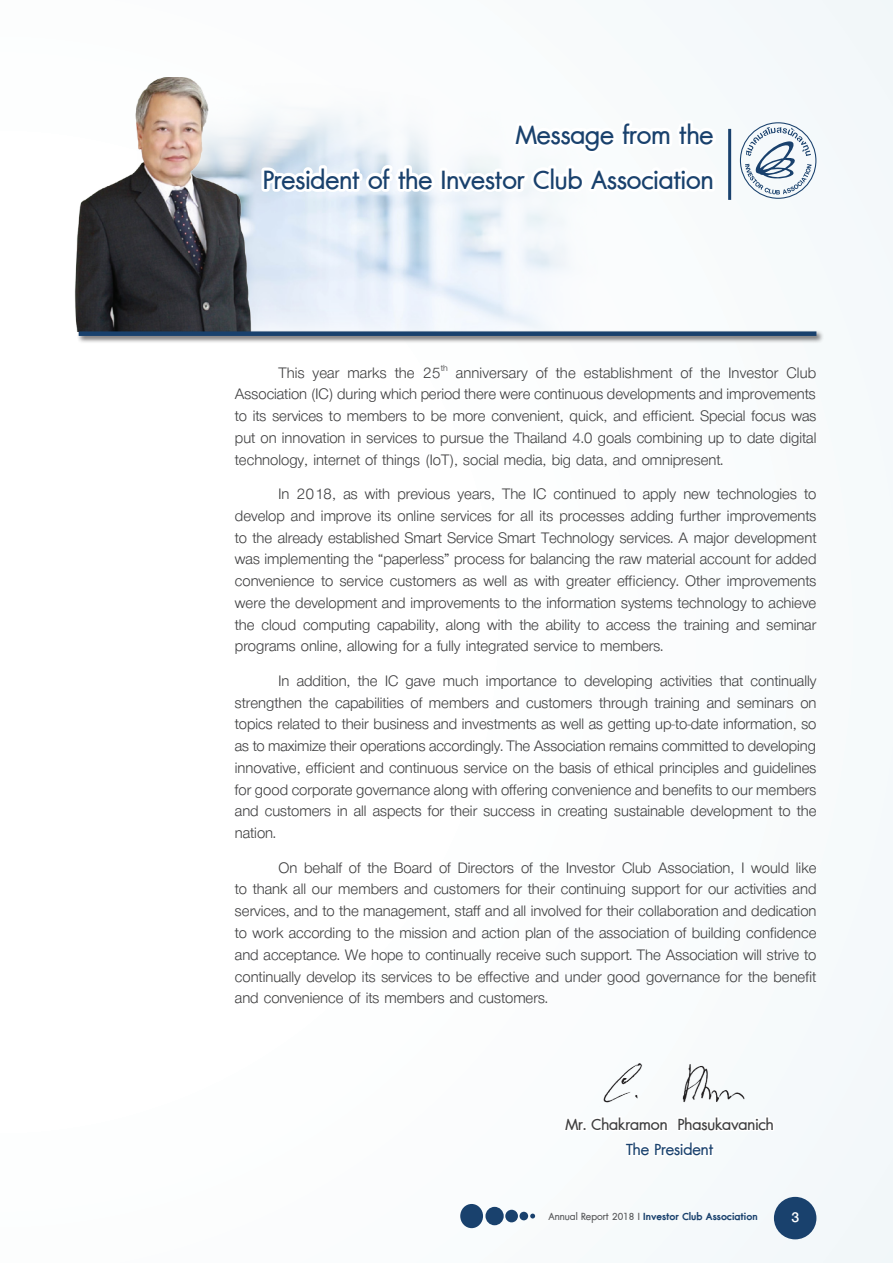
<style>
.page{position:relative;width:893px;height:1263px;background:#fff}
.page>*{position:absolute;margin:0;border:0;box-sizing:border-box;transform-origin:0 0}
.t1{font:34.5px/45px "DB Adman X";color:#19416d;text-align:right}
.t2{font:21px/21.8px "TF Chiangsaen";color:#3e3e3f;text-align:justify}
.t3{font:21px "DB Adman X";color:#3e3e3f}
.t4{font:21px "DB Adman X";color:#19416d}
.t5{font:700 21px "TF Srivichai";color:#fff}
.t6{font:700 13.5px "DB Adman X";color:#19416d}
.s1{font-weight:400;color:#57585a}
</style>
<div class="page">
<div style="left:774px;top:1197px;width:42px;height:42px;background:#19416d;border-radius:50%"></div>
<svg style="left:530px;top:1213px;width:5px;height:5px"></svg>
<div style="left:519px;top:1212px;width:9px;height:8px;background:#19416d;border-radius:50%"></div>
<div style="left:505px;top:1210px;width:13px;height:12px;background:#19416d;border-radius:50%"></div>
<div style="left:485px;top:1207px;width:19px;height:18px;background:#19416d;border-radius:50%"></div>
<div style="left:460px;top:1204px;width:23px;height:24px;background:#19416d;border-radius:50%"></div>
<img style="left:74px;top:77px;width:190px;height:254px">
<div style="left:77px;top:330px;width:747px;height:14px;background:#231f20;opacity:.75"></div>
<div style="left:79px;top:331px;width:737px;height:5px;background:#19416d"></div>
<svg style="left:258px;top:101px;width:363px;height:99px"></svg>
<svg style="left:740px;top:122px;width:76px;height:77px"></svg>
<hr style="left:728px;top:129px;width:3px;height:71px;background:#19416d">
<img style="left:603px;top:1063px;width:142px;height:40px">
<h1 class="t1" style="left:263px;top:113px;width:452px">Message from the<br>President of the Investor Club Association</h1>
<p class="t2" style="left:235px;top:361px;width:583px;text-indent:43px">This year marks the 25<sup>th</sup> anniversary of the establishment of the Investor Club Association (IC) during which period there were continuous developments and improvements to its services to members to be more convenient, quick, and efficient. Special focus was put on innovation in services to pursue the Thailand 4.0 goals combining up to date digital technology, internet of things (IoT), social media, big data, and omnipresent.</p>
<p class="t2" style="left:235px;top:483px;width:583px;text-indent:43px">In 2018, as with previous years, The IC continued to apply new technologies to develop and improve its online services for all its processes adding further improvements to the already established Smart Service Smart Technology services. A major development was implementing the “paperless” process for balancing the raw material account for added convenience to service customers as well as with greater efficiency. Other improvements were the development and improvements to the information systems technology to achieve the cloud computing capability, along with the ability to access the training and seminar programs online, allowing for a fully integrated service to members.</p>
<p class="t2" style="left:235px;top:670px;width:583px;text-indent:43px">In addition, the IC gave much importance to developing activities that continually strengthen the capabilities of members and customers through training and seminars on topics related to their business and investments as well as getting up-to-date information, so as to maximize their operations accordingly. The Association remains committed to developing innovative, efficient and continuous service on the basis of ethical principles and guidelines for good corporate governance along with offering convenience and benefits to our members and customers in all aspects for their success in creating sustainable development to the nation.</p>
<p class="t2" style="left:235px;top:857px;width:583px;text-indent:43px">On behalf of the Board of Directors of the Investor Club Association, I would like to thank all our members and customers for their continuing support for our activities and services, and to the management, staff and all involved for their collaboration and dedication to work according to the mission and action plan of the association of building confidence and acceptance. We hope to continually receive such support. The Association will strive to continually develop its services to be effective and under good governance for the benefit and convenience of its members and customers.</p>
<p class="t3" style="left:565px;top:1112px;width:210px">Mr. Chakramon Phasukavanich</p>
<p class="t4" style="left:626px;top:1137px;width:89px">The President</p>
<p class="t6" style="left:549px;top:1208px;width:211px"><span class="s1">Annual Report 2018 I</span> Investor Club Association</p>
<p class="t5" style="left:791px;top:1204px;width:9px">3</p>
</div>
